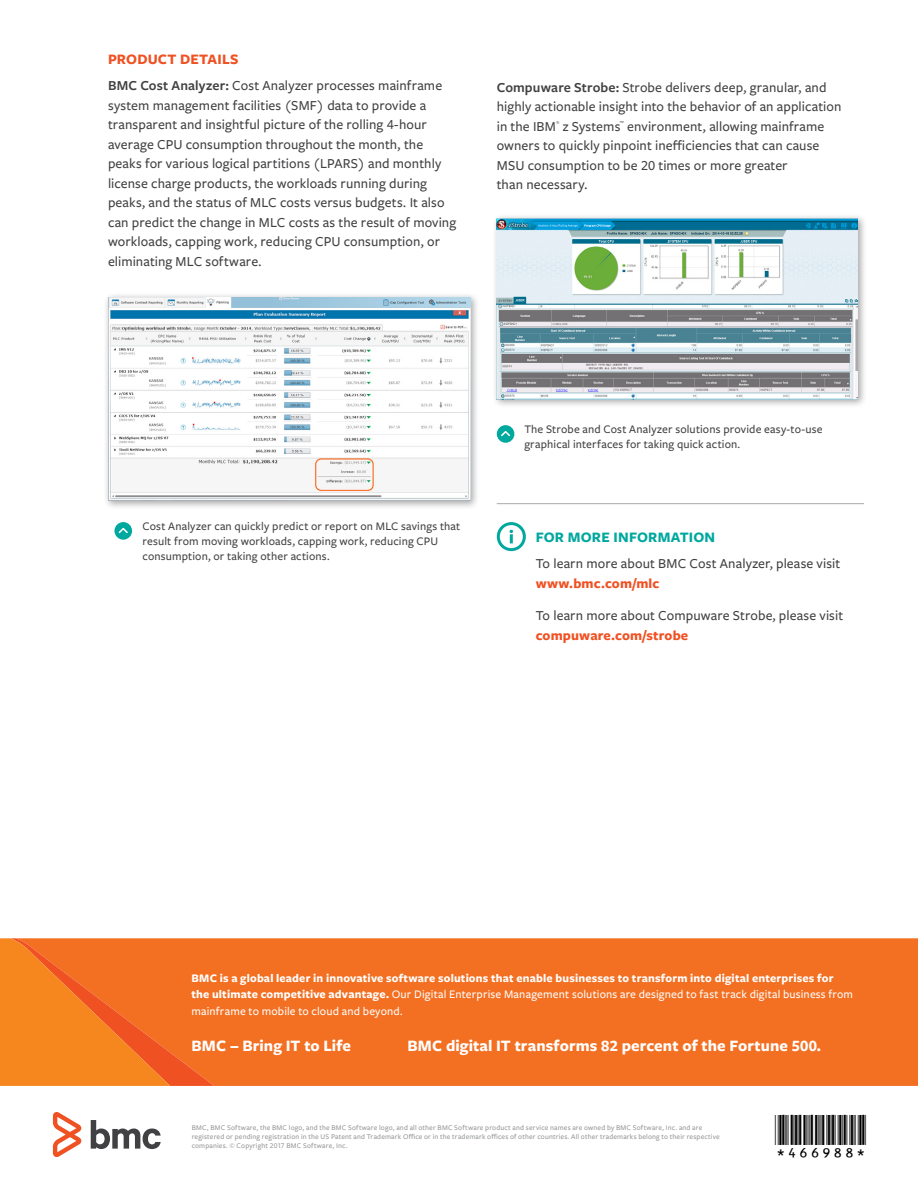
<style>
.page{position:relative;width:918px;height:1188px;background:#fff}
.page>*{position:absolute;margin:0;border:0;box-sizing:border-box;transform-origin:0 0}
.t1{font:30px "BC39 HI Tall HR";color:#000}
.t2{font:700 16.5px "Freight Sans Pro";letter-spacing:.005em;color:#fff}
.t3{font:700 15px "Freight Sans Pro";letter-spacing:.01em;color:#00a89e}
.t4{font:700 15px "Freight Sans Pro";letter-spacing:.01em;color:#f05123}
.t5{font:500 14.25px/19.5px "Freight Sans Pro";letter-spacing:.005em;color:#414042}
.t6{font:700 14.25px "Freight Sans Pro";letter-spacing:.01em;color:#f05123}
.t7{font:700 12px/16.5px "Freight Sans Pro";letter-spacing:.015em;color:#fff}
.t8{font:500 12px/15px "Freight Sans Pro";letter-spacing:.015em;color:#414042}
.t9{font:500 12px/16.5px "Freight Sans Pro";letter-spacing:.015em;color:#fff}
.t10{font:500 7.5px/9px "Freight Sans Pro";letter-spacing:.02em;color:#939598}
.t11{font:500 4.65px "Freight Sans Pro";color:#414042}
.s1{font-weight:600}
.s2{font-weight:500}
</style>
<div class="page">
<svg style="left:91px;top:1120px;width:70px;height:29px"></svg>
<svg style="left:53px;top:1112px;width:28px;height:45px"></svg>
<div style="left:214px;top:938px;width:704px;height:148px;background:#f36f21"></div>
<svg style="left:0;top:938px;width:214px;height:148px;background:#f47621"></svg>
<div style="left:497px;top:425px;width:17px;height:18px;background:#00a89e;border-radius:50%"></div>
<svg style="left:501px;top:431px;width:10px;height:6px"></svg>
<svg style="left:114px;top:522px;width:18px;height:18px"></svg>
<svg style="left:117px;top:526px;width:12px;height:9px"></svg>
<div style="left:497px;top:522px;width:29px;height:29px;border:3px solid #00a89e;border-radius:50%"></div>
<svg style="left:510px;top:530px;width:3px;height:13px"></svg>
<hr style="left:497px;top:503px;width:367px;height:1px;background:#a8aaad">
<div style="left:492px;top:214px;width:375px;height:194px;background:#000;opacity:.35"></div>
<img style="left:497px;top:219px;width:361px;height:180px">
<div style="left:103px;top:292px;width:377px;height:218px;background:#000;opacity:.35"></div>
<img style="left:108px;top:297px;width:363px;height:204px">
<p class="t4" style="left:108px;top:49px;width:132px">PRODUCT DETAILS</p>
<p class="t5" style="left:108px;top:76px;width:350px"><span class="s1">BMC Cost Analyzer:</span> Cost Analyzer processes mainframe system management facilities (SMF) data to provide a transparent and insightful picture of the rolling 4-hour average CPU consumption throughout the month, the peaks for various logical partitions (LPARS) and monthly license charge products, the workloads running during peaks, and the status of MLC costs versus budgets. It also can predict the change in MLC costs as the result of moving workloads, capping work, reducing CPU consumption, or eliminating MLC software.</p>
<p class="t5" style="left:497px;top:77px;width:346px"><span class="s1">Compuware Strobe:</span> Strobe delivers deep, granular, and highly actionable insight into the behavior of an application in the IBM</p>
<p class="t5" style="left:497px;top:116px;width:329px;text-indent:130px">environment, allowing mainframe owners to quickly pinpoint inefficiencies that can cause MSU consumption to be 20 times or more greater<br>than necessary.</p>
<p class="t11" style="left:556px;top:120px;width:5px">®</p>
<p class="t5" style="left:563px;top:116px;width:59px">z Systems</p>
<p class="t11" style="left:620px;top:120px;width:6px">™</p>
<p class="t8" style="left:143px;top:518px;width:319px">Cost Analyzer can quickly predict or report on MLC savings that result from moving workloads, capping work, reducing CPU consumption, or taking other actions.</p>
<p class="t8" style="left:524px;top:422px;width:300px">The Strobe and Cost Analyzer solutions provide easy-to-use graphical interfaces for taking quick action.</p>
<p class="t3" style="left:536px;top:527px;width:181px">FOR MORE INFORMATION</p>
<p class="t5" style="left:536px;top:553px;width:306px">To learn more about BMC Cost Analyzer, please visit</p>
<p class="t6" style="left:536px;top:573px;width:125px">www.bmc.com/mlc</p>
<p class="t5" style="left:536px;top:605px;width:309px">To learn more about Compuware Strobe, please visit</p>
<p class="t6" style="left:536px;top:625px;width:154px">compuware.com/strobe</p>
<p class="t7" style="left:191px;top:969px;width:663px">BMC is a global leader in innovative software solutions that enable businesses to transform into digital enterprises for the ultimate competitive advantage. <span class="s2">Our Digital Enterprise Management solutions are designed to fast track digital business from mainframe to mobile to cloud and beyond.</span></p>
<p class="t2" style="left:191px;top:1034px;width:161px">BMC – Bring IT to Life</p>
<p class="t2" style="left:407px;top:1034px;width:415px">BMC digital IT transforms 82 percent of the Fortune 500.</p>
<p class="t9" style="left:216px;top:971px;width:581px">advantage. We have worked with thousands of leading companies to create and deliver powerful IT management services. From mainframe to cloud to mobile, we pair high-speed digital innovation with robust IT industrialization—</p>
<p class="t7" style="left:216px;top:1044px;width:123px">BMC – Bring IT to Life.</p>
<p class="t10" style="left:192px;top:1123px;width:530px">BMC, BMC Software, the BMC logo, and the BMC Software logo, and all other BMC Software product and service names are owned by BMC Software, Inc. and are registered or pending registration in the US Patent and Trademark Office or in the trademark offices of other countries. All other trademarks belong to their respective companies. © Copyright 2017 BMC Software, Inc.</p>
<h1 class="t1" style="left:775px;top:1107px;width:93px">*466988*</h1>
</div>
